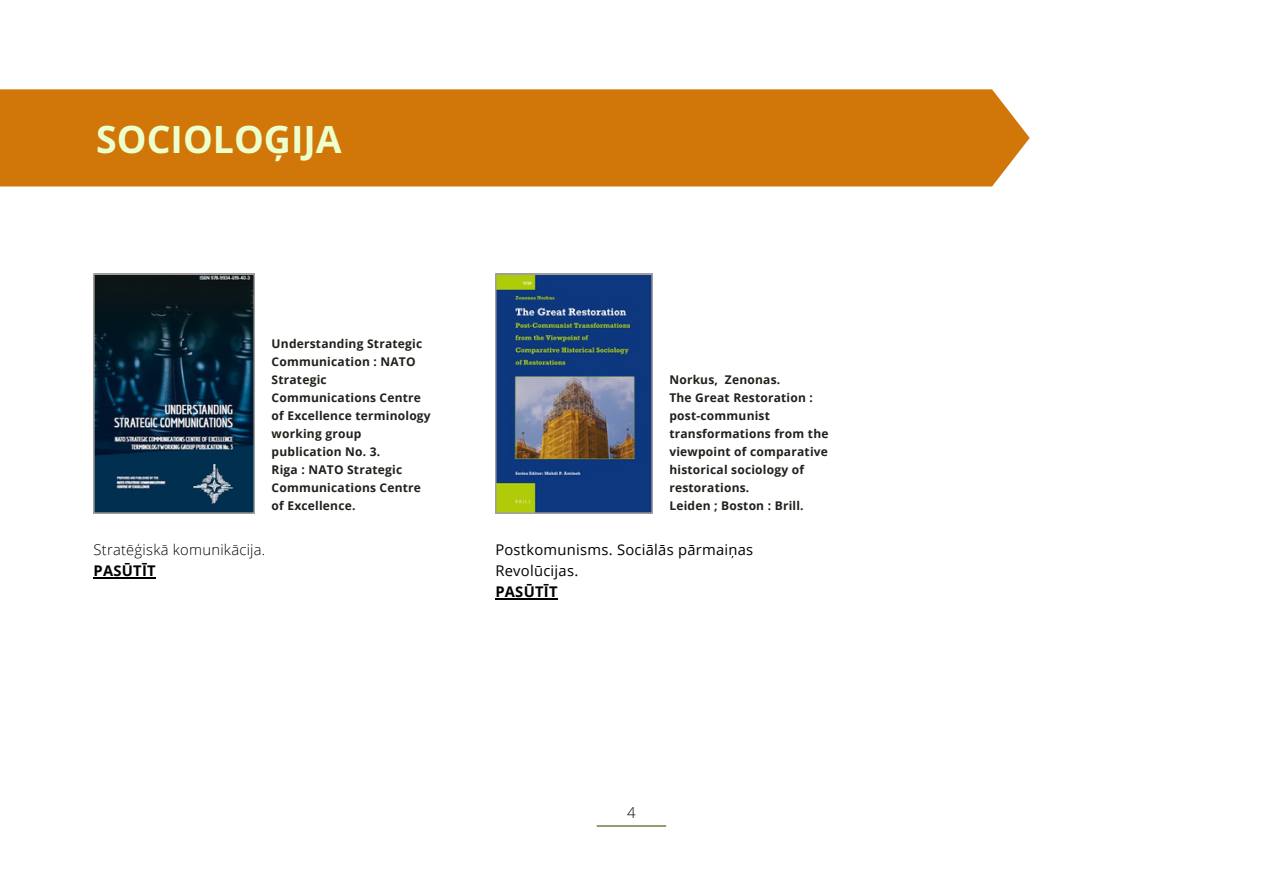
<style>
.page{position:relative;width:1263px;height:894px;background:#fff}
.page>*{position:absolute;margin:0;border:0;box-sizing:border-box;transform-origin:0 0}
.t1{font:700 37.5px "Open Sans";color:#edffcc}
.t2{font:300 15px "Open Sans";color:#000}
.t3{font:14.7px/21.3px "Open Sans";letter-spacing:.02em;color:#000}
.t4{font:300 14.7px/21.3px "Open Sans";letter-spacing:.02em;color:#000}
.t5{font:700 12px/18px "Open Sans";letter-spacing:.02em;color:#22201b}
.s1{font-weight:700}
</style>
<div class="page">
<hr style="left:597px;top:825px;width:69px;height:1px;background:#3b5704">
<div style="left:0;top:89px;width:1029px;height:97px;background:#d17609"></div>
<img style="left:94px;top:274px;width:160px;height:239px">
<hr style="left:94px;top:577px;width:62px;height:1px;background:#000">
<img style="left:495px;top:274px;width:157px;height:239px">
<hr style="left:495px;top:598px;width:63px;height:1px;background:#000">
<p class="t1" style="left:96px;top:112px;width:247px">SOCIOLOĢIJA</p>
<h2 class="t5" style="left:272px;top:334px;width:161px">Understanding Strategic<br>Communication : NATO<br>Strategic<br>Communications Centre of Excellence terminology working group publication No. 3.</h2>
<p class="t5" style="left:272px;top:460px;width:151px">Riga : NATO Strategic<br>Communications Centre of Excellence.</p>
<p class="t4" style="left:94px;top:538px;width:173px">Stratēģiskā komunikācija.<br><span class="s1">PASŪTĪT</span></p>
<p class="t5" style="left:669px;top:370px;width:112px">Norkus, Zenonas.</p>
<h2 class="t5" style="left:669px;top:388px;width:161px">The Great Restoration : post-communist transformations from the viewpoint of comparative historical sociology of restorations.</h2>
<p class="t5" style="left:669px;top:496px;width:136px">Leiden ; Boston : Brill.</p>
<p class="t3" style="left:495px;top:538px;width:259px">Postkomunisms. Sociālās pārmaiņas<br>Revolūcijas.<br><span class="s1">PASŪTĪT</span></p>
<h1 class="t2" style="left:627px;top:801px;width:10px">4</h1>
</div>
